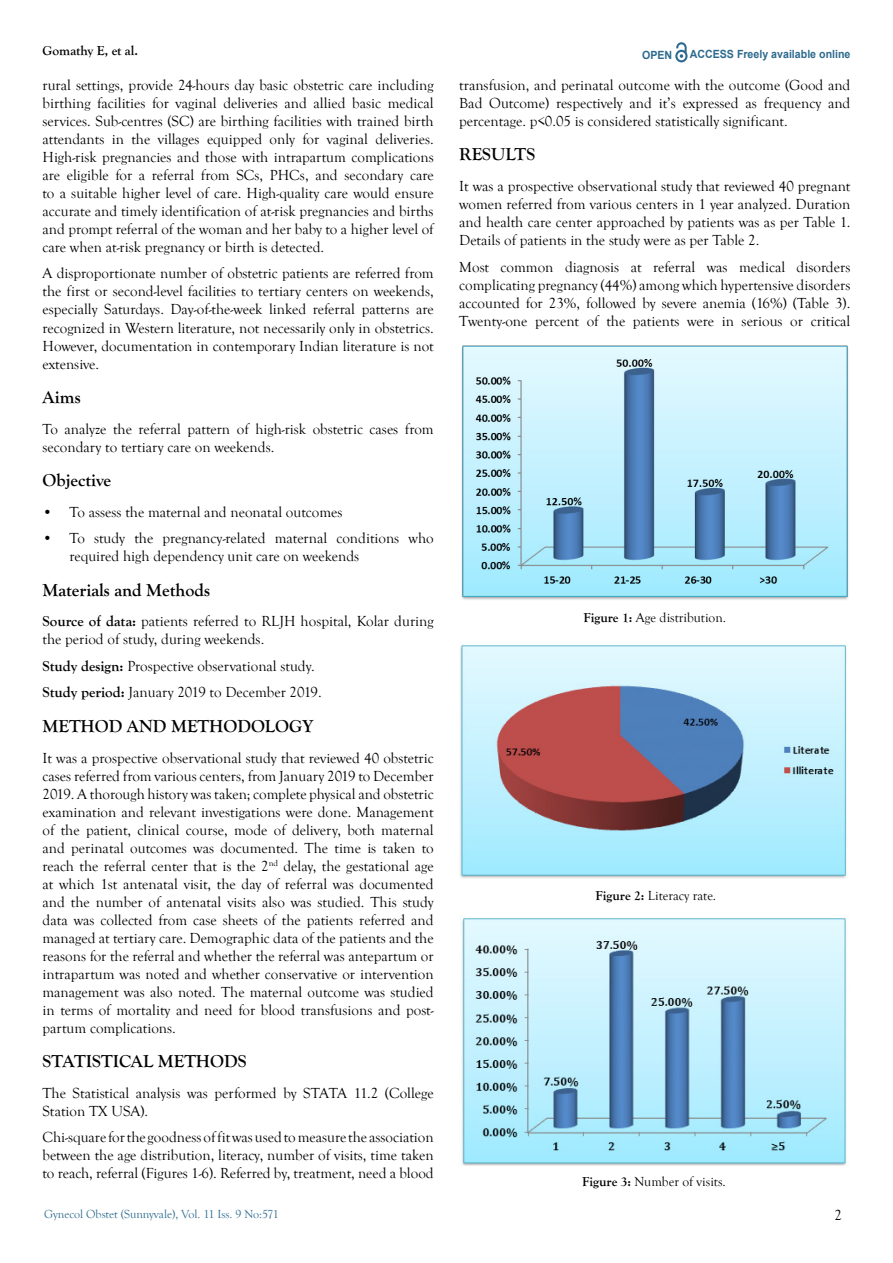
<style>
.page{position:relative;width:893px;height:1263px;background:#fff}
.page>*{position:absolute;margin:0;border:0;box-sizing:border-box;transform-origin:0 0}
.t1{font:700 18px "Goudy Old Style T";color:#000}
.t2{font:15px/18px "Goudy Old Style T";color:#000;text-align:justify}
.t3{font:13.5px "Goudy Old Style T";color:#000}
.t4{font:700 13.5px "Goudy Old Style T";color:#000}
.t5{font:12px "Goudy Old Style T";color:#2c6b8f}
.t6{font:700 11.25px "Arial";color:#2d6a8e;scale:.94 1}
.s1{font-weight:700}
</style>
<div class="page">
<svg style="left:675px;top:43px;width:12px;height:19px"></svg>
<img style="left:461px;top:345px;width:388px;height:255px">
<img style="left:460px;top:642px;width:387px;height:237px">
<img style="left:461px;top:918px;width:386px;height:248px">
<p class="t4" style="left:43px;top:43px;width:97px">Gomathy E, et al.</p>
<p class="t6" style="left:642px;top:47px;width:34px">OPEN</p>
<p class="t6" style="left:690px;top:46px;width:172px">ACCESS Freely available online</p>
<p class="t2" style="left:43px;top:76px;width:393px">rural settings, provide 24-hours day basic obstetric care including birthing facilities for vaginal deliveries and allied basic medical services. Sub-centres (SC) are birthing facilities with trained birth attendants in the villages equipped only for vaginal deliveries.<br>High-risk pregnancies and those with intrapartum complications are eligible for a referral from SCs, PHCs, and secondary care to a suitable higher level of care. High-quality care would ensure accurate and timely identification of at-risk pregnancies and births and prompt referral of the woman and her baby to a higher level of care when at-risk pregnancy or birth is detected.</p>
<p class="t2" style="left:43px;top:265px;width:393px">A disproportionate number of obstetric patients are referred from the first or second-level facilities to tertiary centers on weekends, especially Saturdays. Day-of-the-week linked referral patterns are recognized in Western literature, not necessarily only in obstetrics.<br>However, documentation in contemporary Indian literature is not extensive.</p>
<p class="t1" style="left:43px;top:387px;width:40px">Aims</p>
<p class="t2" style="left:43px;top:420px;width:393px">To analyze the referral pattern of high-risk obstetric cases from secondary to tertiary care on weekends.</p>
<p class="t1" style="left:43px;top:470px;width:70px">Objective</p>
<p class="t2" style="left:43px;top:503px;width:302px">• To assess the maternal and neonatal outcomes</p>
<p class="t2" style="left:70px;top:530px;width:366px;text-indent:-27px">• To study the pregnancy-related maternal conditions who required high dependency unit care on weekends</p>
<p class="t1" style="left:43px;top:580px;width:169px">Materials and Methods</p>
<p class="t2" style="left:43px;top:613px;width:393px"><span class="s1">Source of data:</span> patients referred to RLJH hospital, Kolar during the period of study, during weekends.</p>
<p class="t2" style="left:43px;top:653px;width:281px;line-height:26.5px"><span class="s1">Study design:</span> Prospective observational study.<br><span class="s1">Study period:</span> January 2019 to December 2019.</p>
<p class="t1" style="left:43px;top:716px;width:272px">METHOD AND METHODOLOGY</p>
<p class="t2" style="left:43px;top:749px;width:393px">It was a prospective observational study that reviewed 40 obstetric cases referred from various centers, from January 2019 to December 2019. A thorough history was taken; complete physical and obstetric examination and relevant investigations were done. Management of the patient, clinical course, mode of delivery, both maternal and perinatal outcomes was documented. The time is taken to reach the referral center that is the 2<sup>nd</sup> delay, the gestational age at which 1st antenatal visit, the day of referral was documented and the number of antenatal visits also was studied. This study data was collected from case sheets of the patients referred and managed at tertiary care. Demographic data of the patients and the reasons for the referral and whether the referral was antepartum or intrapartum was noted and whether conservative or intervention management was also noted. The maternal outcome was studied in terms of mortality and need for blood transfusions and post&shy;partum complications.</p>
<p class="t1" style="left:43px;top:1051px;width:206px">STATISTICAL METHODS</p>
<p class="t2" style="left:43px;top:1084px;width:393px">The Statistical analysis was performed by STATA 11.2 (College<br>Station TX USA).</p>
<p class="t2" style="left:43px;top:1128px;width:393px">Chi-square for the goodness of fit was used to measure the association between the age distribution, literacy, number of visits, time taken to reach, referral (Figures 1-6). Referred by, treatment, need a blood</p>
<p class="t5" style="left:44px;top:1207px;width:236px">Gynecol Obstet (Sunnyvale), Vol. 11 Iss. 9 No:571</p>
<p class="t2" style="left:459px;top:76px;width:393px">transfusion, and perinatal outcome with the outcome (Good and Bad Outcome) respectively and it’s expressed as frequency and percentage. p&lt;0.05 is considered statistically significant.</p>
<p class="t1" style="left:459px;top:144px;width:77px">RESULTS</p>
<p class="t2" style="left:459px;top:177px;width:393px">It was a prospective observational study that reviewed 40 pregnant women referred from various centers in 1 year analyzed. Duration and health care center approached by patients was as per Table 1.<br>Details of patients in the study were as per Table 2.</p>
<p class="t2" style="left:459px;top:258px;width:393px">Most common diagnosis at referral was medical disorders complicating pregnancy (44%) among which hypertensive disorders accounted for 23%, followed by severe anemia (16%) (Table 3).<br>Twenty-one percent of the patients were in serious or critical</p>
<p class="t3" style="left:583px;top:611px;width:144px"><span class="s1">Figure 1:</span> Age distribution.</p>
<p class="t3" style="left:596px;top:888px;width:122px"><span class="s1">Figure 2:</span> Literacy rate.</p>
<p class="t3" style="left:582px;top:1174px;width:145px"><span class="s1">Figure 3:</span> Number of visits.</p>
<p class="t2" style="left:834px;top:1207px;width:9px">2</p>
</div>
